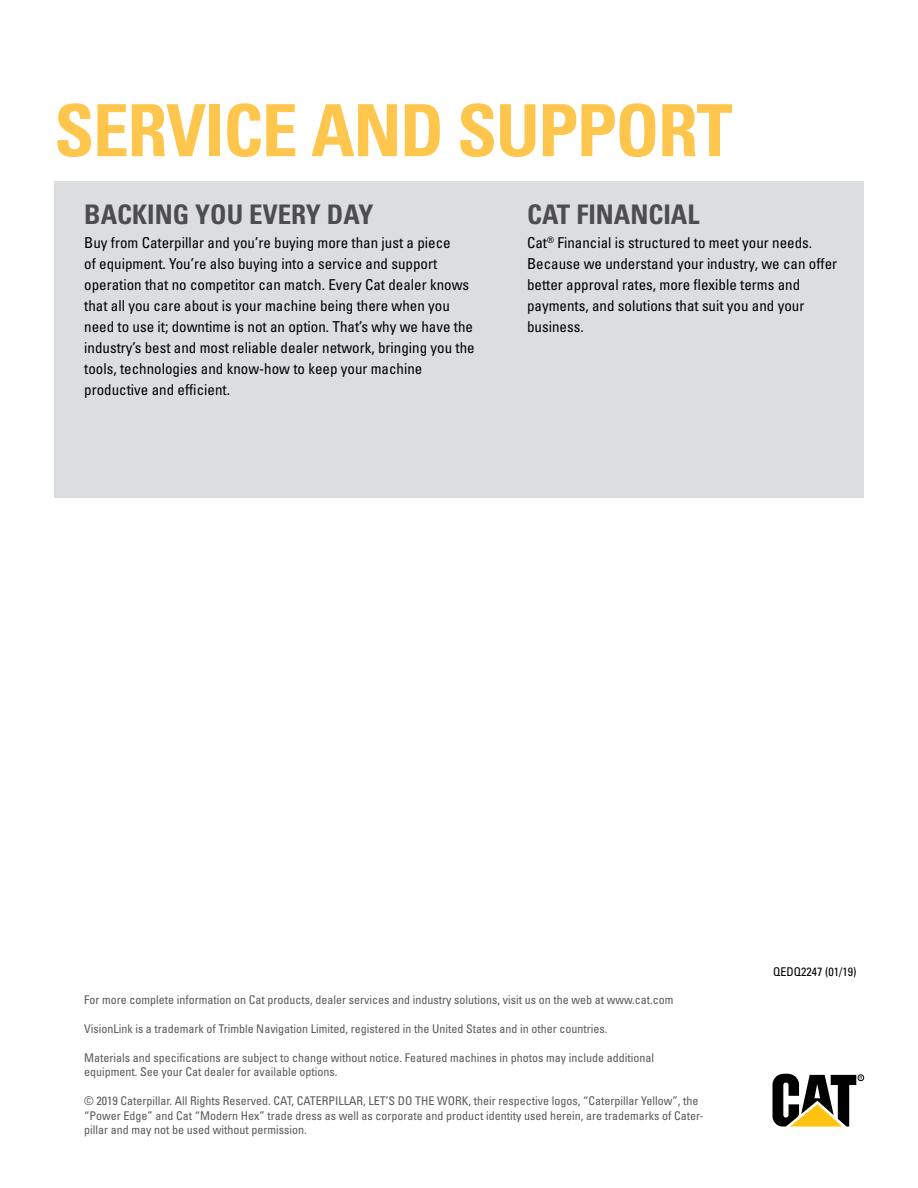
<style>
.page{position:relative;width:918px;height:1188px;background:#fff}
.page>*{position:absolute;margin:0;border:0;box-sizing:border-box;transform-origin:0 0}
.t1{font:700 condensed 72px "Univers";letter-spacing:-.02em;color:#ffc64e}
.t2{font:700 condensed 27px "Univers";color:#4d4d4f}
.t3{font:condensed 15px/21px "Univers";color:#000}
.t4{font:condensed 12px/14.4px "Univers";color:#58595b}
.t5{font:condensed 12px "Univers";color:#000}
</style>
<div class="page">
<div style="left:54px;top:181px;width:810px;height:317px;background:#dcddde"></div>
<svg style="left:773px;top:1074px;width:91px;height:53px"></svg>
<h1 class="t1" style="left:54px;top:86px;width:680px">SERVICE AND SUPPORT</h1>
<h2 class="t2" style="left:84px;top:198px;width:291px">BACKING YOU EVERY DAY</h2>
<p class="t3" style="left:84px;top:232px;width:392px">Buy from Caterpillar and you’re buying more than just a piece<br>of equipment. You’re also buying into a service and support operation that no competitor can match. Every Cat dealer knows that all you care about is your machine being there when you need to use it; downtime is not an option. That’s why we have the industry’s best and most reliable dealer network, bringing you the tools, technologies and know-how to keep your machine productive and efficient.</p>
<h2 class="t2" style="left:527px;top:198px;width:174px">CAT FINANCIAL</h2>
<p class="t3" style="left:527px;top:232px;width:312px">Cat<sup>®</sup> Financial is structured to meet your needs.<br>Because we understand your industry, we can offer better approval rates, more flexible terms and payments, and solutions that suit you and your business.</p>
<p class="t5" style="left:773px;top:965px;width:85px">QEDQ2247 (01/19)</p>
<p class="t4" style="left:84px;top:993px;width:591px">For more complete information on Cat products, dealer services and industry solutions, visit us on the web at www.cat.com</p>
<p class="t4" style="left:84px;top:1021px;width:525px">VisionLink is a trademark of Trimble Navigation Limited, registered in the United States and in other countries.</p>
<p class="t4" style="left:84px;top:1050px;width:571px">Materials and specifications are subject to change without notice. Featured machines in photos may include additional equipment. See your Cat dealer for available options.</p>
<p class="t4" style="left:84px;top:1093px;width:621px">© 2019 Caterpillar. All Rights Reserved. CAT, CATERPILLAR, LET’S DO THE WORK, their respective logos, “Caterpillar Yellow”, the “Power Edge” and Cat “Modern Hex” trade dress as well as corporate and product identity used herein, are trademarks of Cater&shy;pillar and may not be used without permission.</p>
</div>
